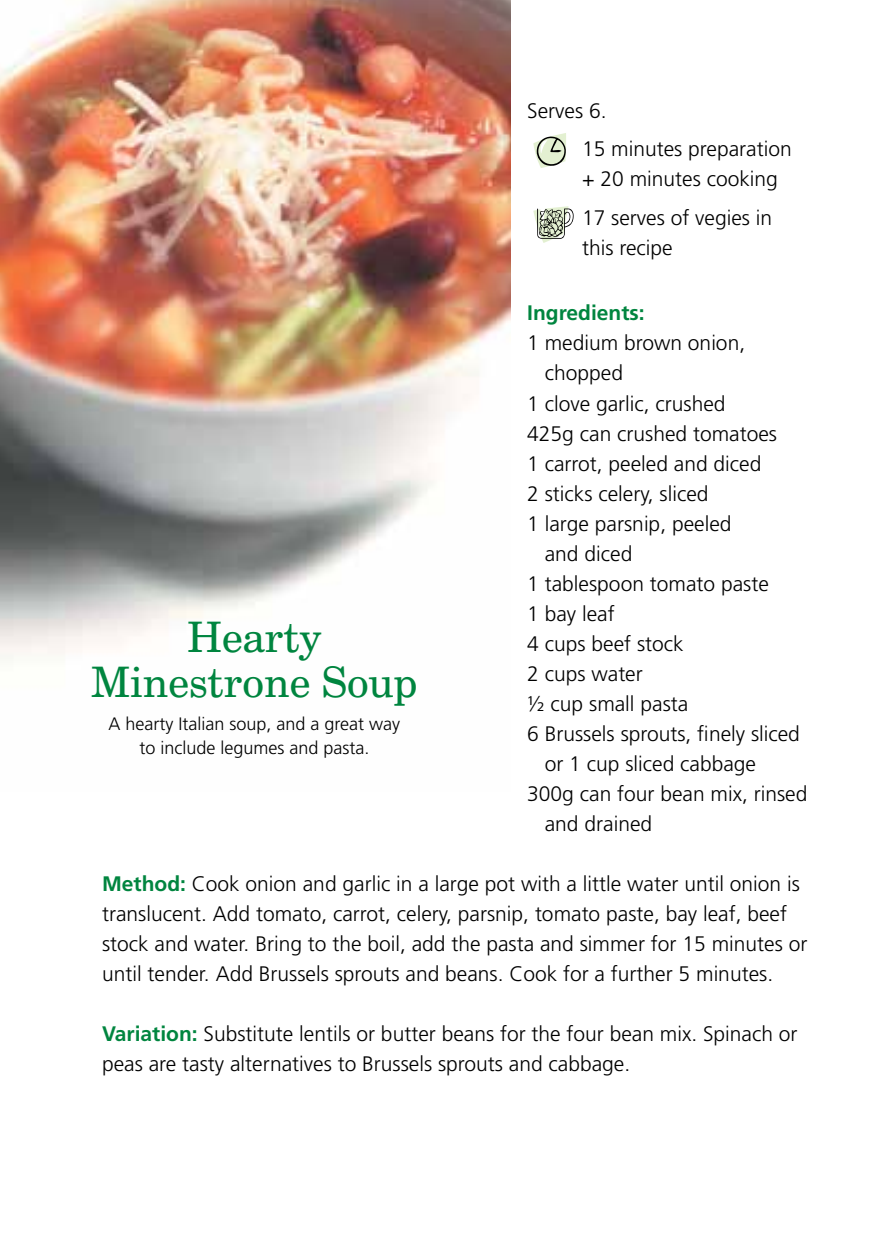
<style>
.page{position:relative;width:893px;height:1259px;background:#fff}
.page>*{position:absolute;margin:0;border:0;box-sizing:border-box;transform-origin:0 0}
.t1{font:42px/45px "Century Schoolbook BT";color:#00853f;text-align:center}
.t2{font:300 21px/30px "Frutiger";color:#000}
.t3{font:700 21px "Frutiger";color:#00853f}
.t4{font:300 18px/24px "Frutiger";color:#000;text-align:center}
.s1{font-weight:700;color:#00853f}
</style>
<div class="page">
<img style="left:0;top:0;width:510px;height:661px">
<svg style="left:533px;top:133px;width:33px;height:35px"></svg>
<svg style="left:533px;top:206px;width:41px;height:37px"></svg>
<h1 class="t1" style="left:91px;top:614px;width:328px">Hearty<br>Minestrone Soup</h1>
<p class="t4" style="left:109px;top:711px;width:293px">A hearty Italian soup, and a great way to include legumes and pasta.</p>
<p class="t2" style="left:582px;top:92px;width:211px;line-height:38.4px;text-indent:-55px">Serves 6.<br>15 minutes preparation</p>
<p class="t2" style="left:582px;top:160px;width:197px;line-height:38.4px">+ 20 minutes cooking<br>17 serves of vegies in</p>
<p class="t2" style="left:582px;top:233px;width:92px">this recipe</p>
<p class="t3" style="left:527px;top:301px;width:119px">Ingredients:</p>
<p class="t2" style="left:527px;top:328px;width:219px">1 medium brown onion,</p>
<p class="t2" style="left:545px;top:358px;width:80px">chopped</p>
<p class="t2" style="left:527px;top:388px;width:200px">1 clove garlic, crushed</p>
<p class="t2" style="left:527px;top:418px;width:251px">425g can crushed tomatoes</p>
<p class="t2" style="left:527px;top:448px;width:236px">1 carrot, peeled and diced</p>
<p class="t2" style="left:527px;top:478px;width:183px">2 sticks celery, sliced</p>
<p class="t2" style="left:527px;top:508px;width:206px">1 large parsnip, peeled</p>
<p class="t2" style="left:545px;top:538px;width:89px">and diced</p>
<p class="t2" style="left:527px;top:568px;width:243px">1 tablespoon tomato paste</p>
<p class="t2" style="left:527px;top:598px;width:89px">1 bay leaf</p>
<p class="t2" style="left:527px;top:629px;width:158px">4 cups beef stock</p>
<p class="t2" style="left:527px;top:659px;width:117px">2 cups water</p>
<p class="t2" style="left:527px;top:689px;width:163px">½ cup small pasta</p>
<p class="t2" style="left:527px;top:719px;width:274px">6 Brussels sprouts, finely sliced</p>
<p class="t2" style="left:545px;top:749px;width:213px">or 1 cup sliced cabbage</p>
<p class="t2" style="left:527px;top:779px;width:282px">300g can four bean mix, rinsed</p>
<p class="t2" style="left:545px;top:809px;width:109px">and drained</p>
<p class="t2" style="left:102px;top:869px;width:707px"><span class="s1">Method:</span> Cook onion and garlic in a large pot with a little water until onion is translucent. Add tomato, carrot, celery, parsnip, tomato paste, bay leaf, beef stock and water. Bring to the boil, add the pasta and simmer for 15 minutes or until tender. Add Brussels sprouts and beans. Cook for a further 5 minutes.</p>
<p class="t2" style="left:102px;top:1019px;width:697px"><span class="s1">Variation:</span> Substitute lentils or butter beans for the four bean mix. Spinach or peas are tasty alternatives to Brussels sprouts and cabbage.</p>
</div>
